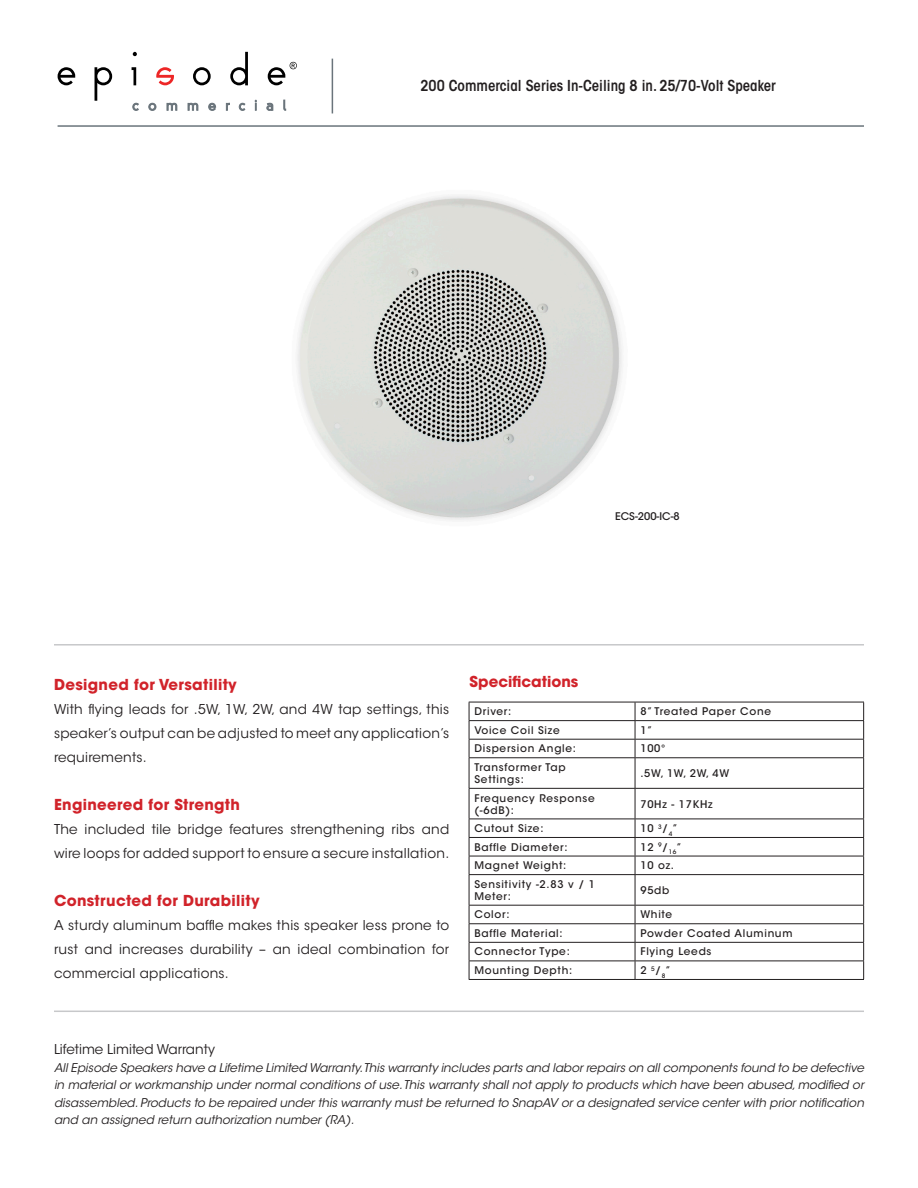
<style>
.page{position:relative;width:918px;height:1188px;background:#fff}
.page>*{position:absolute;margin:0;border:0;box-sizing:border-box;transform-origin:0 0}
.t1{font:700 15px "ITC Avant Garde Std";letter-spacing:.02em;color:#d1232a}
.t2{font:600 condensed 15px "ITC Avant Garde Std";color:#231f20}
.t3{font:700 15px "ITC Avant Garde Std";color:#d1232a}
.t4{font:13.5px/24px "ITC Avant Garde Std";letter-spacing:.02em;color:#231f20;text-align:justify}
.t5{font:13.5px "ITC Avant Garde Std";color:#231f20}
.t6{font:italic 12px/17.4px "ITC Avant Garde Std";color:#231f20;text-align:justify}
.t7{font:500 10.5px/12px "ITC Avant Garde Std";letter-spacing:.07em;color:#231f20}
</style>
<div class="page">
<img style="left:297px;top:195px;width:325px;height:326px">
<hr style="left:58px;top:125px;width:806px;height:2px;background:#6a747b">
<hr style="left:332px;top:59px;width:1px;height:54px;background:#6a747b">
<svg style="left:58px;top:67px;width:17px;height:18px"></svg>
<svg style="left:95px;top:67px;width:17px;height:34px"></svg>
<svg style="left:132px;top:67px;width:4px;height:18px"></svg>
<svg style="left:133px;top:52px;width:4px;height:4px"></svg>
<svg style="left:156px;top:67px;width:18px;height:18px"></svg>
<svg style="left:193px;top:67px;width:18px;height:18px"></svg>
<svg style="left:230px;top:52px;width:18px;height:33px"></svg>
<svg style="left:268px;top:62px;width:29px;height:23px"></svg>
<svg style="left:132px;top:103px;width:7px;height:8px"></svg>
<svg style="left:148px;top:103px;width:9px;height:8px"></svg>
<svg style="left:166px;top:103px;width:12px;height:8px"></svg>
<svg style="left:187px;top:103px;width:12px;height:8px"></svg>
<svg style="left:208px;top:103px;width:8px;height:8px"></svg>
<svg style="left:226px;top:103px;width:4px;height:8px"></svg>
<svg style="left:239px;top:103px;width:7px;height:8px"></svg>
<svg style="left:255px;top:100px;width:2px;height:11px"></svg>
<svg style="left:266px;top:103px;width:8px;height:8px"></svg>
<svg style="left:283px;top:99px;width:3px;height:12px"></svg>
<hr style="left:54px;top:644px;width:810px;height:2px;background:#c7c8ca">
<hr style="left:54px;top:1011px;width:810px;height:1px;background:#c7c8ca">
<hr style="left:469px;top:702px;width:166px;height:1px;background:#231f20">
<hr style="left:635px;top:702px;width:229px;height:1px;background:#231f20">
<hr style="left:469px;top:720px;width:166px;height:1px;background:#231f20">
<hr style="left:635px;top:720px;width:229px;height:1px;background:#231f20">
<svg style="left:469px;top:702px;width:1px;height:55px"></svg>
<hr style="left:469px;top:739px;width:166px;height:1px;background:#231f20">
<svg style="left:635px;top:702px;width:1px;height:55px"></svg>
<svg style="left:863px;top:702px;width:1px;height:55px"></svg>
<hr style="left:635px;top:739px;width:229px;height:1px;background:#231f20">
<hr style="left:469px;top:758px;width:1px;height:30px;background:#231f20">
<hr style="left:469px;top:757px;width:166px;height:1px;background:#231f20">
<hr style="left:635px;top:758px;width:1px;height:30px;background:#231f20">
<hr style="left:863px;top:758px;width:1px;height:30px;background:#231f20">
<hr style="left:635px;top:757px;width:229px;height:1px;background:#231f20">
<hr style="left:469px;top:789px;width:1px;height:30px;background:#231f20">
<hr style="left:469px;top:788px;width:166px;height:1px;background:#231f20">
<hr style="left:635px;top:789px;width:1px;height:30px;background:#231f20">
<hr style="left:863px;top:789px;width:1px;height:30px;background:#231f20">
<hr style="left:635px;top:788px;width:229px;height:1px;background:#231f20">
<hr style="left:469px;top:819px;width:166px;height:1px;background:#231f20">
<hr style="left:635px;top:819px;width:229px;height:1px;background:#231f20">
<hr style="left:469px;top:837px;width:166px;height:1px;background:#231f20">
<hr style="left:635px;top:837px;width:229px;height:1px;background:#231f20">
<svg style="left:469px;top:819px;width:1px;height:55px"></svg>
<hr style="left:469px;top:856px;width:166px;height:1px;background:#231f20">
<svg style="left:635px;top:819px;width:1px;height:55px"></svg>
<svg style="left:863px;top:819px;width:1px;height:55px"></svg>
<hr style="left:635px;top:856px;width:229px;height:1px;background:#231f20">
<hr style="left:469px;top:875px;width:1px;height:30px;background:#231f20">
<hr style="left:469px;top:874px;width:166px;height:1px;background:#231f20">
<hr style="left:635px;top:875px;width:1px;height:30px;background:#231f20">
<hr style="left:863px;top:875px;width:1px;height:30px;background:#231f20">
<hr style="left:635px;top:874px;width:229px;height:1px;background:#231f20">
<hr style="left:469px;top:905px;width:166px;height:1px;background:#231f20">
<hr style="left:635px;top:905px;width:229px;height:1px;background:#231f20">
<svg style="left:469px;top:906px;width:1px;height:73px"></svg>
<hr style="left:469px;top:923px;width:166px;height:1px;background:#231f20">
<hr style="left:469px;top:942px;width:166px;height:1px;background:#231f20">
<hr style="left:469px;top:961px;width:166px;height:1px;background:#231f20">
<hr style="left:469px;top:979px;width:166px;height:1px;background:#231f20">
<svg style="left:635px;top:906px;width:1px;height:73px"></svg>
<svg style="left:863px;top:906px;width:1px;height:73px"></svg>
<hr style="left:635px;top:923px;width:229px;height:1px;background:#231f20">
<hr style="left:635px;top:942px;width:229px;height:1px;background:#231f20">
<hr style="left:635px;top:961px;width:229px;height:1px;background:#231f20">
<hr style="left:635px;top:979px;width:229px;height:1px;background:#231f20">
<p class="t2" style="left:420px;top:76px;width:357px">200 Commercial Series In-Ceiling 8 in. 25/70-Volt Speaker</p>
<p class="t7" style="left:615px;top:510px;width:66px">ECS-200-IC-8</p>
<p class="t1" style="left:54px;top:674px;width:184px">Designed for Versatility</p>
<p class="t4" style="left:54px;top:697px;width:397px">With flying leads for .5W, 1W, 2W, and 4W tap settings, this speaker’s output can be adjusted to meet any application’s requirements.</p>
<p class="t1" style="left:54px;top:794px;width:188px">Engineered for Strength</p>
<p class="t4" style="left:54px;top:817px;width:397px">The included tile bridge features strengthening ribs and wire loops for added support to ensure a secure installation.</p>
<p class="t1" style="left:54px;top:890px;width:207px">Constructed for Durability</p>
<p class="t4" style="left:54px;top:913px;width:397px">A sturdy aluminum baffle makes this speaker less prone to rust and increases durability – an ideal combination for commercial applications.</p>
<p class="t3" style="left:470px;top:672px;width:110px">Specifications</p>
<p class="t7" style="left:474px;top:705px;width:38px">Driver:</p>
<p class="t7" style="left:640px;top:705px;width:132px">8” Treated Paper Cone</p>
<p class="t7" style="left:474px;top:724px;width:87px">Voice Coil Size</p>
<p class="t7" style="left:640px;top:724px;width:13px">1”</p>
<p class="t7" style="left:474px;top:743px;width:103px">Dispersion Angle:</p>
<p class="t7" style="left:640px;top:743px;width:26px">100°</p>
<p class="t7" style="left:474px;top:761px;width:93px">Transformer Tap<br>Settings:</p>
<p class="t7" style="left:640px;top:767px;width:90px">.5W, 1W, 2W, 4W</p>
<p class="t7" style="left:474px;top:792px;width:122px">Frequency Response (-6dB):</p>
<p class="t7" style="left:640px;top:798px;width:74px">70Hz - 17KHz</p>
<p class="t7" style="left:474px;top:822px;width:71px">Cutout Size:</p>
<p class="t7" style="left:640px;top:822px;width:39px">10 <sup>3</sup>/<sub>4</sub>”</p>
<p class="t7" style="left:474px;top:841px;width:95px">Baffle Diameter:</p>
<p class="t7" style="left:640px;top:841px;width:43px">12 <sup>9</sup>/<sub>16</sub>”</p>
<p class="t7" style="left:474px;top:859px;width:93px">Magnet Weight:</p>
<p class="t7" style="left:640px;top:859px;width:35px">10 oz.</p>
<p class="t7" style="left:474px;top:878px;width:122px">Sensitivity -2.83 v / 1<br>Meter:</p>
<p class="t7" style="left:640px;top:884px;width:31px">95db</p>
<p class="t7" style="left:474px;top:909px;width:37px">Color:</p>
<p class="t7" style="left:640px;top:909px;width:33px">White</p>
<p class="t7" style="left:474px;top:927px;width:90px">Baffle Material:</p>
<p class="t7" style="left:640px;top:927px;width:154px">Powder Coated Aluminum</p>
<p class="t7" style="left:474px;top:946px;width:97px">Connector Type:</p>
<p class="t7" style="left:640px;top:946px;width:73px">Flying Leeds</p>
<p class="t7" style="left:474px;top:964px;width:99px">Mounting Depth:</p>
<p class="t7" style="left:640px;top:964px;width:32px">2 <sup>5</sup>/<sub>8</sub>”</p>
<p class="t5" style="left:54px;top:1041px;width:162px">Lifetime Limited Warranty</p>
<p class="t6" style="left:54px;top:1059px;width:812px">All Episode Speakers have a Lifetime Limited Warranty.This warranty includes parts and labor repairs on all components found to be defective in material or workmanship under normal conditions of use. This warranty shall not apply to products which have been abused, modified or disassembled. Products to be repaired under this warranty must be returned to SnapAV or a designated service center with prior notification and an assigned return authorization number (RA).</p>
</div>
